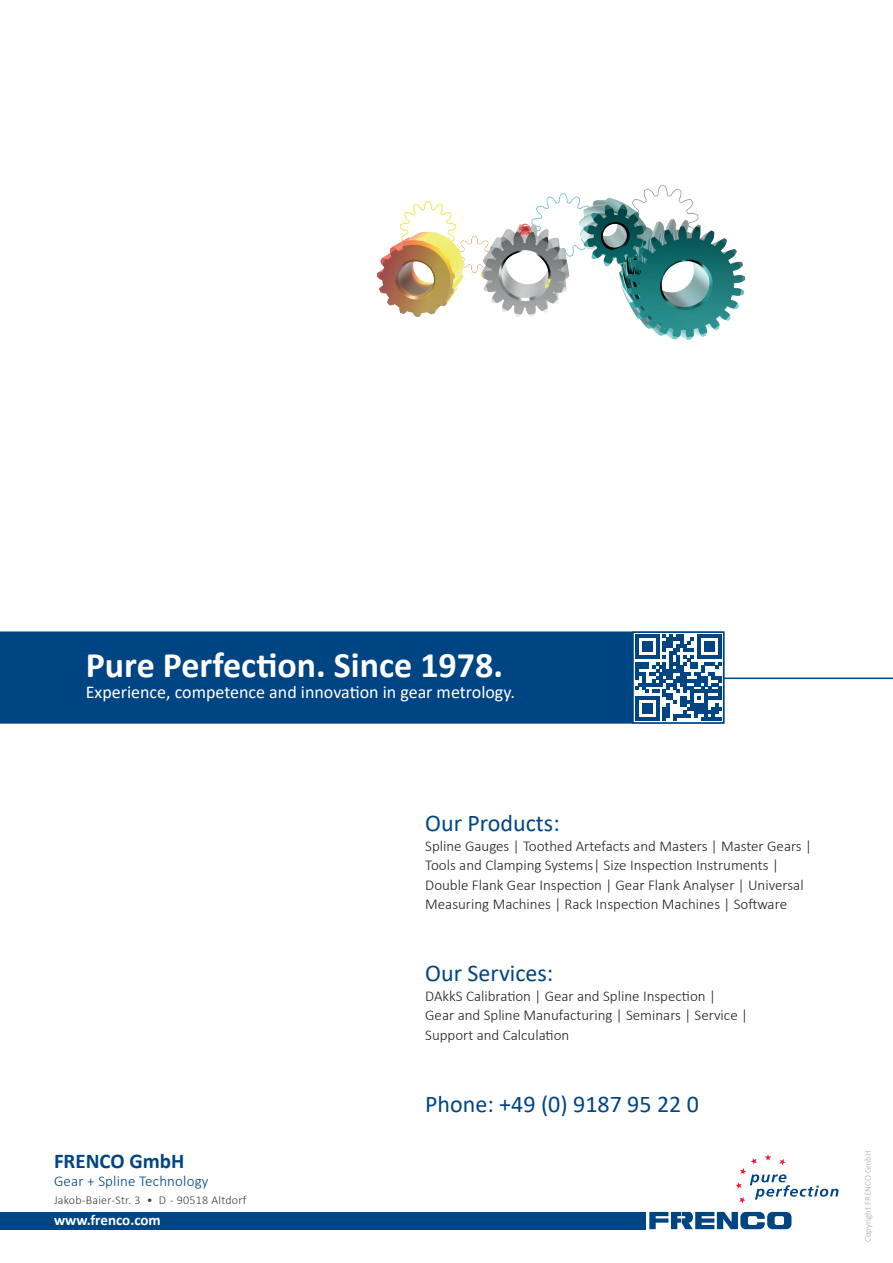
<style>
.page{position:relative;width:893px;height:1263px;background:#fff}
.page>*{position:absolute;margin:0;border:0;box-sizing:border-box;transform-origin:0 0}
.t1{font:700 36px "Calibri";color:#fff}
.t2{font:24px "Calibri";color:#004583}
.t3{font:700 21px "Calibri";color:#004583}
.t4{font:18px "Calibri";color:#fff}
.t5{font:300 15px/19.5px "Calibri";color:#231f20}
.t6{font:300 15px "Calibri";letter-spacing:.01em;color:#004583}
.t7{font:700 15px "Calibri";color:#fff}
.t8{font:300 12px "Calibri";letter-spacing:.02em;color:#3e3e3f}
.t9{font:300 9px "Calibri";color:#a8a9ad}
</style>
<div class="page">
<div style="left:0;top:631px;width:632px;height:93px;background:#004583"></div>
<div style="left:632px;top:631px;width:92px;height:93px;border:2px solid #004583"></div>
<svg style="left:635px;top:634px;width:87px;height:87px"></svg>
<svg style="left:649px;top:1212px;width:142px;height:17px"></svg>
<svg style="left:735px;top:1154px;width:104px;height:49px"></svg>
<div style="left:0;top:1212px;width:645px;height:17px;background:#004583"></div>
<img style="left:377px;top:185px;width:369px;height:155px">
<h1 class="t1" style="left:86px;top:640px;width:419px">Pure Perfection. Since 1978.</h1>
<p class="t4" style="left:86px;top:680px;width:431px">Experience, competence and innovation in gear metrology.</p>
<h2 class="t2" style="left:425px;top:807px;width:136px">Our Products:</h2>
<p class="t5" style="left:425px;top:836px;width:388px">Spline Gauges | Toothed Artefacts and Masters | Master Gears | Tools and Clamping Systems| Size Inspection Instruments | Double Flank Gear Inspection | Gear Flank Analyser | Universal Measuring Machines | Rack Inspection Machines | Software</p>
<h2 class="t2" style="left:425px;top:957px;width:130px">Our Services:</h2>
<p class="t5" style="left:425px;top:986px;width:324px">DAkkS Calibration | Gear and Spline Inspection |<br>Gear and Spline Manufacturing | Seminars | Service |<br>Support and Calculation</p>
<h3 class="t3" style="left:54px;top:1146px;width:132px">FRENCO GmbH</h3>
<p class="t6" style="left:54px;top:1172px;width:156px">Gear + Spline Technology</p>
<p class="t8" style="left:54px;top:1193px;width:194px">Jakob-Baier-Str. 3 • D - 90518 Altdorf</p>
<p class="t7" style="left:54px;top:1210px;width:108px">www.frenco.com</p>
<h2 class="t2" style="left:425px;top:1087px;width:275px">Phone: +49 (0) 9187 95 22 0</h2>
<p class="t9" style="left:862px;top:1242px;width:93px;rotate:-90deg">Copyright FRENCO GmbH</p>
</div>
